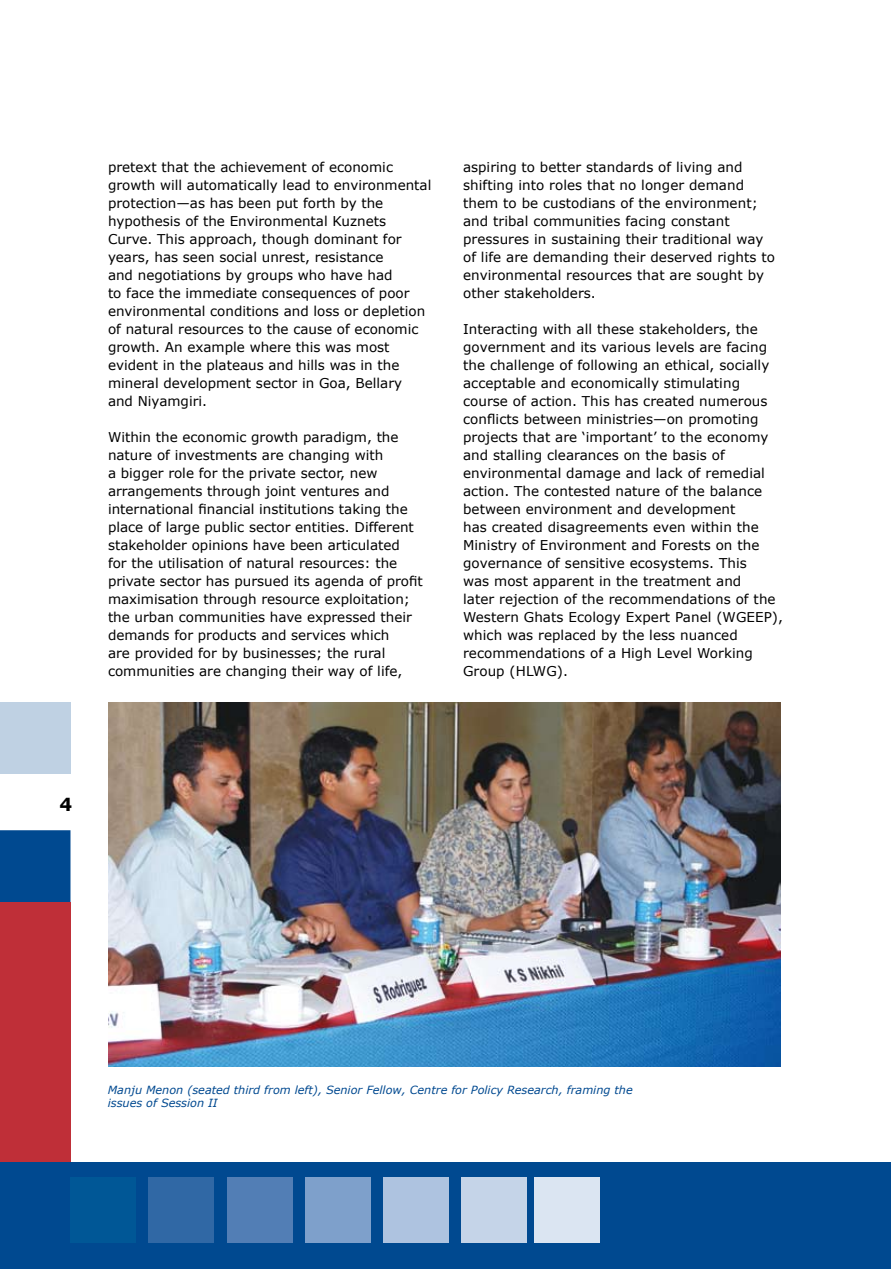
<style>
.page{position:relative;width:891px;height:1269px;background:#fff}
.page>*{position:absolute;margin:0;border:0;box-sizing:border-box;transform-origin:0 0}
.t1{font:700 18px "Verdana";color:#000}
.t2{font:13.5px/18px "Verdana";color:#000}
.t3{font:italic 11.25px/13.5px "Verdana";color:#004990}
</style>
<div class="page">
<div style="left:0;top:830px;width:70px;height:72px;background:#004990"></div>
<div style="left:0;top:902px;width:70px;height:282px;background:#bf2f38"></div>
<div style="left:0;top:702px;width:70px;height:72px;background:#bfd1e3"></div>
<div style="left:0;top:1163px;width:891px;height:106px;background:#004990"></div>
<div style="left:71px;top:1178px;width:65px;height:65px;background:#005796"></div>
<div style="left:149px;top:1178px;width:65px;height:65px;background:#3068a5"></div>
<div style="left:227px;top:1178px;width:65px;height:65px;background:#527eb5"></div>
<div style="left:305px;top:1178px;width:65px;height:65px;background:#7ea0cb"></div>
<div style="left:383px;top:1178px;width:65px;height:65px;background:#aec3e0"></div>
<div style="left:461px;top:1178px;width:65px;height:65px;background:#c5d4e8"></div>
<div style="left:535px;top:1178px;width:65px;height:65px;background:#dbe5f2"></div>
<img style="left:108px;top:702px;width:673px;height:364px">
<p class="t2" style="left:108px;top:158px;width:325px">pretext that the achievement of economic growth will automatically lead to environmental protection—as has been put forth by the hypothesis of the Environmental Kuznets Curve. This approach, though dominant for years, has seen social unrest, resistance<br>and negotiations by groups who have had<br>to face the immediate consequences of poor environmental conditions and loss or depletion of natural resources to the cause of economic growth. An example where this was most evident in the plateaus and hills was in the mineral development sector in Goa, Bellary<br>and Niyamgiri.</p>
<p class="t2" style="left:108px;top:428px;width:316px">Within the economic growth paradigm, the nature of investments are changing with<br>a bigger role for the private sector, new arrangements through joint ventures and international financial institutions taking the place of large public sector entities. Different stakeholder opinions have been articulated<br>for the utilisation of natural resources: the private sector has pursued its agenda of profit maximisation through resource exploitation; the urban communities have expressed their demands for products and services which<br>are provided for by businesses; the rural communities are changing their way of life,</p>
<p class="t2" style="left:463px;top:158px;width:313px">aspiring to better standards of living and shifting into roles that no longer demand them to be custodians of the environment; and tribal communities facing constant pressures in sustaining their traditional way of life are demanding their deserved rights to environmental resources that are sought by other stakeholders.</p>
<p class="t2" style="left:463px;top:320px;width:322px">Interacting with all these stakeholders, the government and its various levels are facing the challenge of following an ethical, socially acceptable and economically stimulating course of action. This has created numerous conflicts between ministries—on promoting projects that are ‘important’ to the economy and stalling clearances on the basis of environmental damage and lack of remedial action. The contested nature of the balance between environment and development<br>has created disagreements even within the Ministry of Environment and Forests on the governance of sensitive ecosystems. This<br>was most apparent in the treatment and<br>later rejection of the recommendations of the Western Ghats Ecology Expert Panel (WGEEP), which was replaced by the less nuanced recommendations of a High Level Working Group (HLWG).</p>
<h1 class="t1" style="left:60px;top:793px;width:14px">4</h1>
<p class="t3" style="left:108px;top:1082px;width:526px">Manju Menon (seated third from left), Senior Fellow, Centre for Policy Research, framing the issues of Session II</p>
</div>
